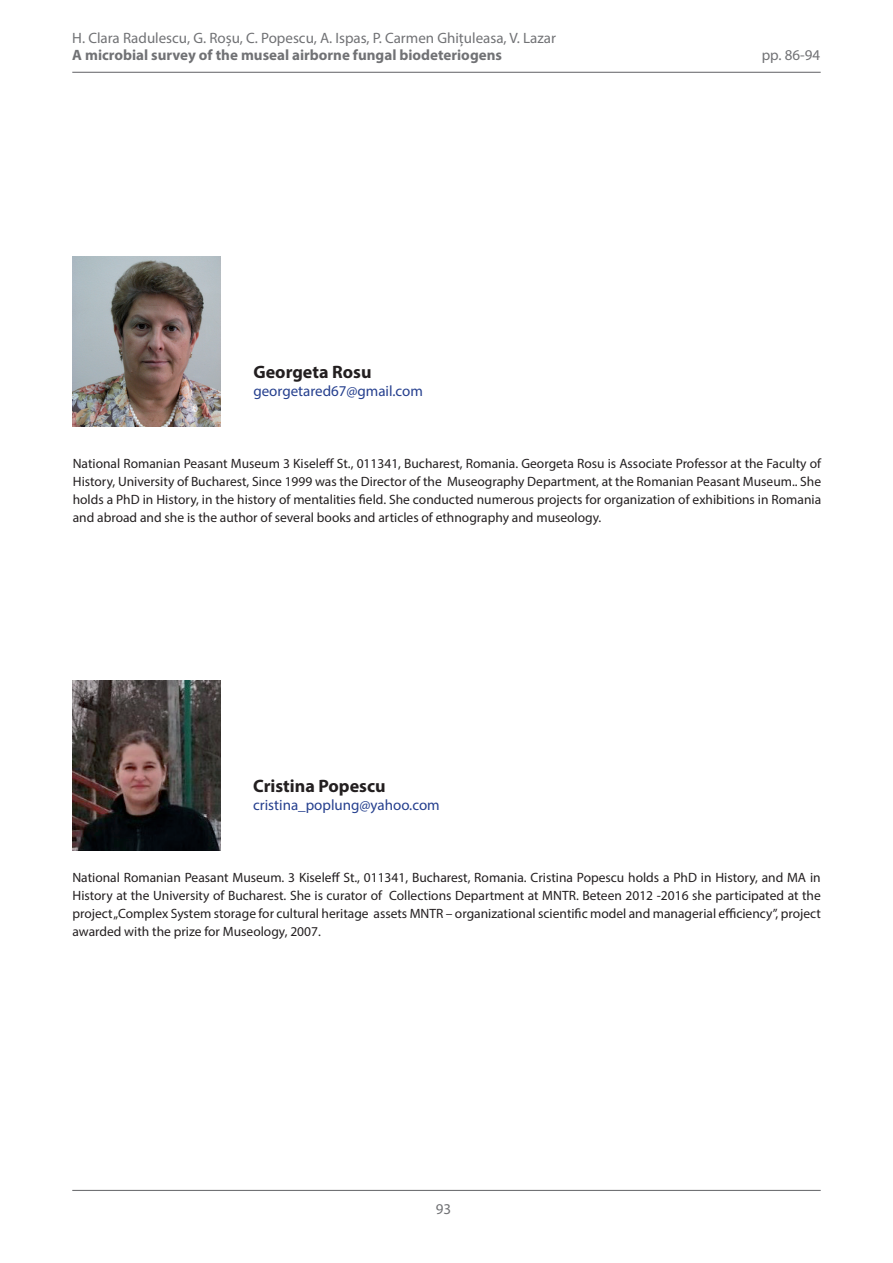
<style>
.page{position:relative;width:893px;height:1263px;background:#fff}
.page>*{position:absolute;margin:0;border:0;box-sizing:border-box;transform-origin:0 0}
.t1{font:700 18px "Myriad Pro";color:#231f20}
.t2{font:15px "Myriad Pro";color:#717275}
.t3{font:700 15px "Myriad Pro";color:#717275}
.t4{font:15px "Myriad Pro";color:#253f8e}
.t5{font:13.5px/18px "Myriad Pro";color:#231f20;text-align:justify}
</style>
<div class="page">
<hr style="left:72px;top:72px;width:749px;height:1px;background:#717275">
<hr style="left:72px;top:1190px;width:749px;height:1px;background:#717275">
<img style="left:72px;top:680px;width:148px;height:170px">
<img style="left:73px;top:257px;width:147px;height:170px">
<p class="t2" style="left:72px;top:29px;width:485px">H. Clara Radulescu, G. Roșu, C. Popescu, A. Ispas, P. Carmen Ghițuleasa, V. Lazar</p>
<p class="t3" style="left:72px;top:45px;width:431px">A microbial survey of the museal airborne fungal biodeteriogens</p>
<p class="t2" style="left:762px;top:45px;width:60px">pp. 86-94</p>
<h1 class="t1" style="left:253px;top:360px;width:120px">Georgeta Rosu</h1>
<p class="t4" style="left:253px;top:382px;width:171px">georgetared67@gmail.com</p>
<p class="t5" style="left:73px;top:454px;width:750px">National Romanian Peasant Museum 3 Kiseleff St., 011341, Bucharest, Romania. Georgeta Rosu is Associate Professor at the Faculty of History, University of Bucharest, Since 1999 was the Director of the Museography Department, at the Romanian Peasant Museum.. She holds a PhD in History, in the history of mentalities field. She conducted numerous projects for organization of exhibitions in Romania and abroad and she is the author of several books and articles of ethnography and museology.</p>
<h1 class="t1" style="left:253px;top:774px;width:134px">Cristina Popescu</h1>
<p class="t4" style="left:253px;top:796px;width:188px">cristina_poplung@yahoo.com</p>
<p class="t5" style="left:72px;top:868px;width:750px">National Romanian Peasant Museum. 3 Kiseleff St., 011341, Bucharest, Romania. Cristina Popescu holds a PhD in History, and MA in History at the University of Bucharest. She is curator of Collections Department at MNTR. Beteen 2012 -2016 she participated at the project „Complex System storage for cultural heritage assets MNTR – organizational scientific model and managerial efficiency”, project awarded with the prize for Museology, 2007.</p>
<p class="t2" style="left:436px;top:1200px;width:17px">93</p>
</div>
